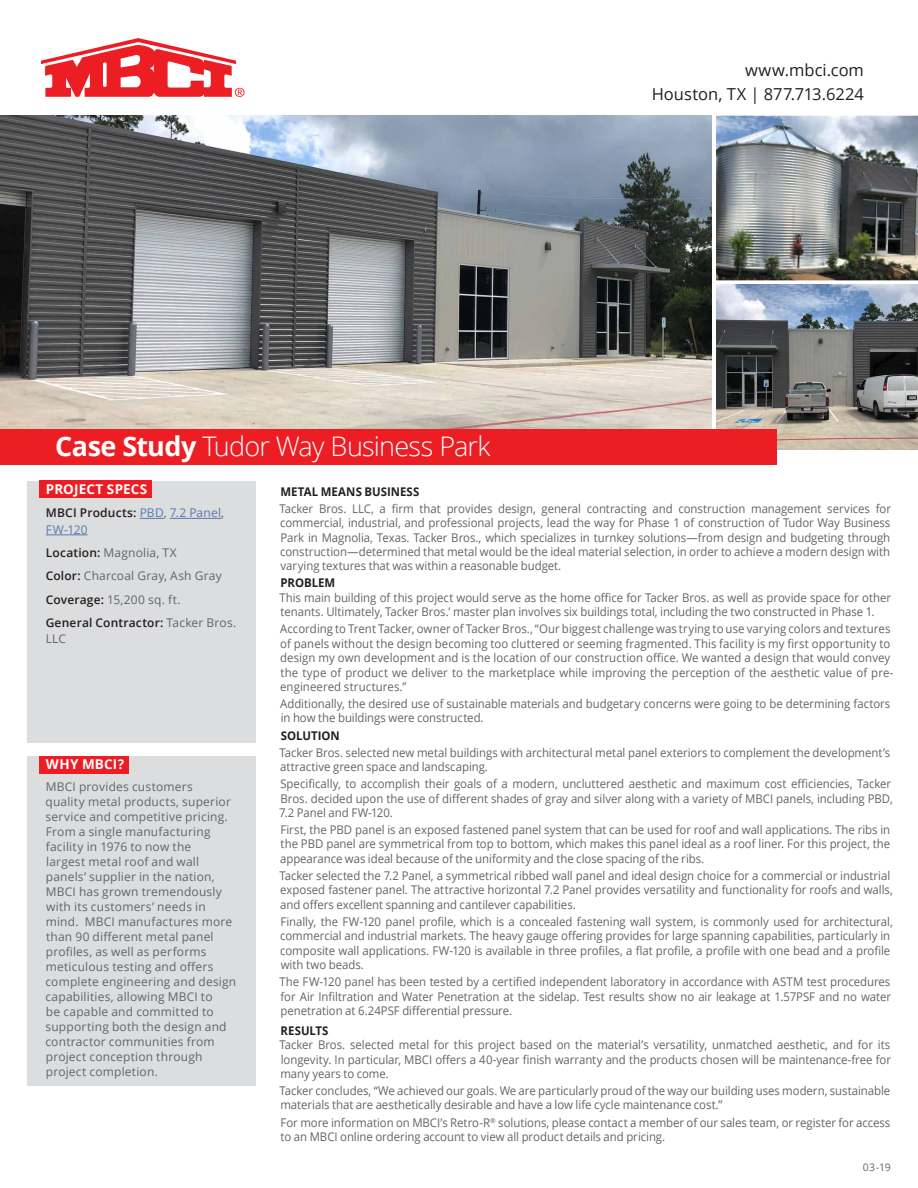
<style>
.page{position:relative;width:918px;height:1188px;background:#fff}
.page>*{position:absolute;margin:0;border:0;box-sizing:border-box;transform-origin:0 0}
.t1{font:300 27px "Open Sans";letter-spacing:-.025em;color:#fff}
.t2{font:16.5px/24.8px "Open Sans";color:#231f20;text-align:right}
.t3{font:700 13.5px "Open Sans";letter-spacing:.01em;color:#fff}
.t4{font:12px/14.4px "Open Sans";color:#636466;scale:.95 1}
.t5{font:12px/15px "Open Sans";color:#636466}
.t6{font:700 12px "Open Sans";color:#231f20;scale:.95 1}
.t7{font:12px/16.5px "Open Sans";color:#5879b0}
.t8{font:10.5px "Open Sans";color:#636466}
.s1{font-weight:700}
.s2{font-weight:600;color:#231f20}
.s3{color:#636466}
</style>
<div class="page">
<div style="left:27px;top:481px;width:229px;height:261px;background:#dcddde"></div>
<div style="left:27px;top:756px;width:229px;height:330px;background:#dcddde"></div>
<div style="left:40px;top:756px;width:89px;height:18px;background:#ed1d24"></div>
<div style="left:40px;top:481px;width:112px;height:17px;background:#ed1d24"></div>
<img style="left:0;top:116px;width:712px;height:314px">
<img style="left:716px;top:285px;width:202px;height:165px">
<img style="left:716px;top:116px;width:202px;height:164px">
<svg style="left:140px;top:518px;width:24px;height:1px"></svg>
<hr style="left:170px;top:518px;width:51px;height:1px;background:#5879b0">
<hr style="left:46px;top:535px;width:42px;height:1px;background:#5879b0">
<div style="left:0;top:430px;width:777px;height:35px;background:#ed1d24"></div>
<svg style="left:41px;top:38px;width:204px;height:59px"></svg>
<h1 class="t1" style="left:55px;top:428px;width:437px"><span class="s1">Case Study</span> Tudor Way Business Park</h1>
<h2 class="t2" style="left:652px;top:57px;width:214px">www.mbci.com<br>Houston, TX | 877.713.6224</h2>
<p class="t3" style="left:46px;top:480px;width:103px">PROJECT SPECS</p>
<p class="t7" style="left:46px;top:505px;width:180px"><span class="s2">MBCI Products:</span> PBD<span class="s3">,</span> 7.2 Panel<span class="s3">,<br></span>FW-120</p>
<p class="t5" style="left:46px;top:541px;width:192px;line-height:23.2px"><span class="s2">Location:</span> Magnolia, TX<br><span class="s2">Color:</span> Charcoal Gray, Ash Gray<br><span class="s2">Coverage:</span> 15,200 sq. ft.<br><span class="s2">General Contractor:</span> Tacker Bros.</p>
<p class="t5" style="left:46px;top:631px;width:22px">LLC</p>
<p class="t3" style="left:46px;top:755px;width:80px">WHY MBCI?</p>
<p class="t5" style="left:46px;top:779px;width:192px">MBCI provides customers<br>quality metal products, superior service and competitive pricing.<br>From a single manufacturing facility in 1976 to now the<br>largest metal roof and wall panels’ supplier in the nation,<br>MBCI has grown tremendously with its customers’ needs in mind. MBCI manufactures more than 90 different metal panel profiles, as well as performs meticulous testing and offers complete engineering and design capabilities, allowing MBCI to<br>be capable and committed to supporting both the design and contractor communities from project conception through project completion.</p>
<p class="t6" style="left:281px;top:483px;width:147px">METAL MEANS BUSINESS</p>
<p class="t4" style="left:279px;top:501px;width:645px;text-align:justify">Tacker Bros. LLC, a firm that provides design, general contracting and construction management services for commercial, industrial, and professional projects, lead the way for Phase 1 of construction of Tudor Way Business Park in Magnolia, Texas. Tacker Bros., which specializes in turnkey solutions—from design and budgeting through construction—determined that metal would be the ideal material selection, in order to achieve a modern design with varying textures that was within a reasonable budget.</p>
<p class="t6" style="left:281px;top:575px;width:59px">PROBLEM</p>
<p class="t4" style="left:279px;top:590px;width:645px">This main building of this project would serve as the home office for Tacker Bros. as well as provide space for other tenants. Ultimately, Tacker Bros.’ master plan involves six buildings total, including the two constructed in Phase 1.</p>
<p class="t4" style="left:280px;top:622px;width:647px">According to Trent Tacker, owner of Tacker Bros., “Our biggest challenge was trying to use varying colors and textures of panels without the design becoming too cluttered or seeming fragmented. This facility is my first opportunity to design my own development and is the location of our construction office. We wanted a design that would convey the type of product we deliver to the marketplace while improving the perception of the aesthetic value of pre&shy;engineered structures.”</p>
<p class="t4" style="left:280px;top:696px;width:644px">Additionally, the desired use of sustainable materials and budgetary concerns were going to be determining factors in how the buildings were constructed.</p>
<p class="t6" style="left:281px;top:727px;width:64px">SOLUTION</p>
<p class="t4" style="left:279px;top:745px;width:645px">Tacker Bros. selected new metal buildings with architectural metal panel exteriors to complement the development’s attractive green space and landscaping.</p>
<p class="t4" style="left:279px;top:776px;width:647px">Specifically, to accomplish their goals of a modern, uncluttered aesthetic and maximum cost efficiencies, Tacker<br>Bros. decided upon the use of different shades of gray and silver along with a variety of MBCI panels, including PBD,<br>7.2 Panel and FW-120.</p>
<p class="t4" style="left:280px;top:822px;width:644px;text-align:justify">First, the PBD panel is an exposed fastened panel system that can be used for roof and wall applications. The ribs in the PBD panel are symmetrical from top to bottom, which makes this panel ideal as a roof liner. For this project, the appearance was ideal because of the uniformity and the close spacing of the ribs.</p>
<p class="t4" style="left:279px;top:868px;width:647px">Tacker selected the 7.2 Panel, a symmetrical ribbed wall panel and ideal design choice for a commercial or industrial exposed fastener panel. The attractive horizontal 7.2 Panel provides versatility and functionality for roofs and walls, and offers excellent spanning and cantilever capabilities.</p>
<p class="t4" style="left:280px;top:914px;width:646px">Finally, the FW-120 panel profile, which is a concealed fastening wall system, is commonly used for architectural, commercial and industrial markets. The heavy gauge offering provides for large spanning capabilities, particularly in composite wall applications. FW-120 is available in three profiles, a flat profile, a profile with one bead and a profile with two beads.</p>
<p class="t4" style="left:279px;top:974px;width:645px;text-align:justify">The FW-120 panel has been tested by a certified independent laboratory in accordance with ASTM test procedures for Air Infiltration and Water Penetration at the sidelap. Test results show no air leakage at 1.57PSF and no water penetration at 6.24PSF differential pressure.</p>
<p class="t6" style="left:281px;top:1022px;width:52px">RESULTS</p>
<p class="t4" style="left:279px;top:1037px;width:645px;text-align:justify">Tacker Bros. selected metal for this project based on the material’s versatility, unmatched aesthetic, and for its longevity. In particular, MBCI offers a 40-year finish warranty and the products chosen will be maintenance-free for many years to come.</p>
<p class="t4" style="left:279px;top:1083px;width:645px">Tacker concludes, “We achieved our goals. We are particularly proud of the way our building uses modern, sustainable materials that are aesthetically desirable and have a low life cycle maintenance cost.”</p>
<p class="t4" style="left:280px;top:1115px;width:644px">For more information on MBCI’s Retro-R<sup>®</sup> solutions, please contact a member of our sales team, or register for access to an MBCI online ordering account to view all product details and pricing.</p>
<p class="t8" style="left:863px;top:1160px;width:30px">03-19</p>
</div>
